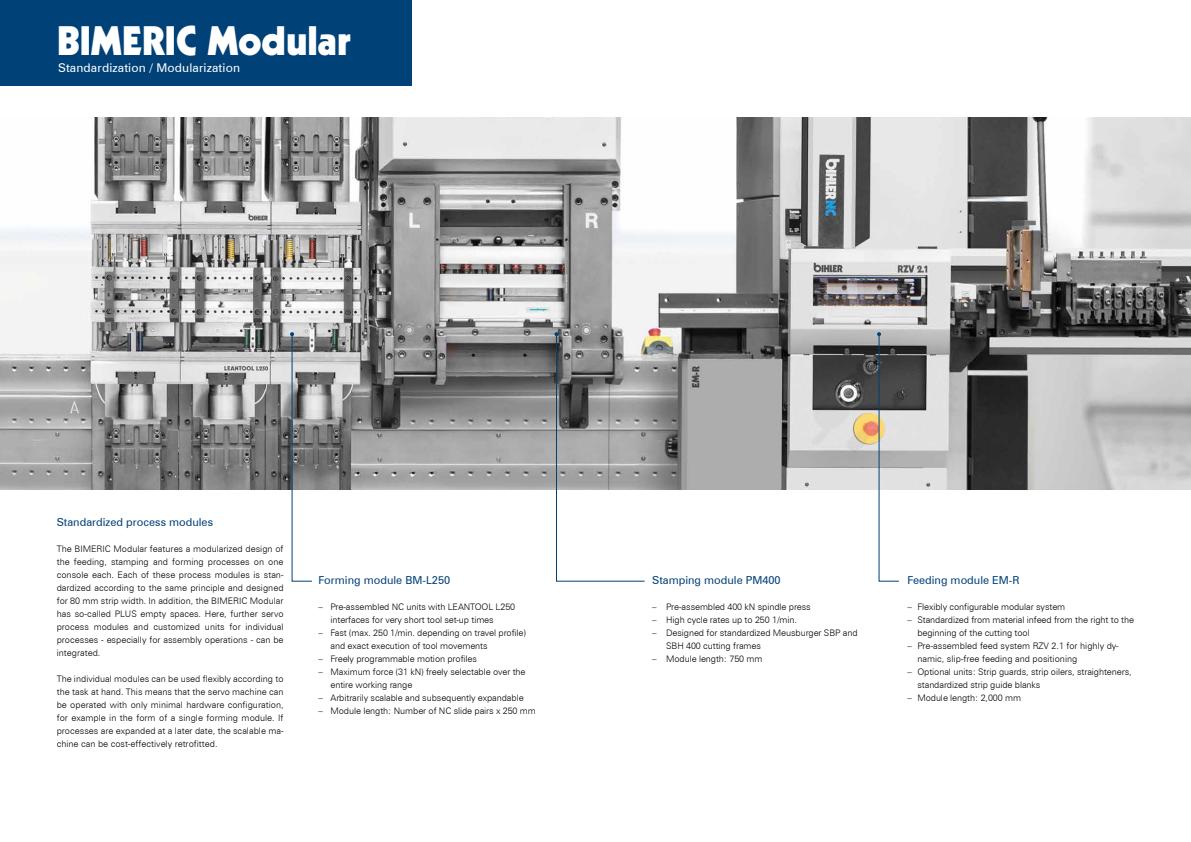
<style>
.page{position:relative;width:1191px;height:842px;background:#fff}
.page>*{position:absolute;margin:0;border:0;box-sizing:border-box;transform-origin:0 0}
.t1{font:900 40px "Kabel";color:#fff}
.t2{font:12px "Zurich BT";letter-spacing:.01em;color:#fff}
.t3{font:11px "Zurich BT";color:#004177}
.t4{font:300 9px/13px "Zurich BT";letter-spacing:-.01em;color:#000}
</style>
<div class="page">
<div style="left:0;top:0;width:411px;height:85px;background:#004177"></div>
<img style="left:0;top:118px;width:1191px;height:372px">
<svg style="left:877px;top:332px;width:23px;height:250px"></svg>
<svg style="left:290px;top:332px;width:23px;height:250px"></svg>
<svg style="left:554px;top:332px;width:91px;height:250px"></svg>
<h1 class="t1" style="left:57px;top:15px;width:296px">BIMERIC Modular</h1>
<h2 class="t2" style="left:58px;top:60px;width:184px">Standardization / Modularization</h2>
<p class="t3" style="left:57px;top:515px;width:158px">Standardized process modules</p>
<p class="t4" style="left:57px;top:542px;width:228px;text-align:justify">The BIMERIC Modular features a modularized design of the feeding, stamping and forming processes on one console each. Each of these process modules is stan&shy;dardized according to the same principle and designed for 80 mm strip width. In addition, the BIMERIC Modular has so-called PLUS empty spaces. Here, further servo process modules and customized units for individual processes - especially for assembly operations - can be integrated.</p>
<p class="t4" style="left:57px;top:672px;width:228px;text-align:justify">The individual modules can be used flexibly according to the task at hand. This means that the servo machine can be operated with only minimal hardware configuration, for example in the form of a single forming module. If processes are expanded at a later date, the scalable ma&shy;chine can be cost-effectively retrofitted.</p>
<p class="t3" style="left:318px;top:573px;width:133px">Forming module BM-L250</p>
<p class="t4" style="left:330px;top:600px;width:186px;text-indent:-12px">– Pre-assembled NC units with LEANTOOL L250 interfaces for very short tool set-up times</p>
<p class="t4" style="left:330px;top:626px;width:197px;text-indent:-12px">– Fast (max. 250 1/min. depending on travel profile) and exact execution of tool movements</p>
<p class="t4" style="left:318px;top:652px;width:160px">– Freely programmable motion profiles</p>
<p class="t4" style="left:330px;top:665px;width:196px;text-indent:-12px">– Maximum force (31 kN) freely selectable over the entire working range</p>
<p class="t4" style="left:318px;top:691px;width:207px">– Arbitrarily scalable and subsequently expandable</p>
<p class="t4" style="left:318px;top:704px;width:219px">– Module length: Number of NC slide pairs x 250 mm</p>
<p class="t3" style="left:652px;top:573px;width:130px">Stamping module PM400</p>
<p class="t4" style="left:652px;top:600px;width:160px">– Pre-assembled 400 kN spindle press</p>
<p class="t4" style="left:652px;top:613px;width:146px">– High cycle rates up to 250 1/min.</p>
<p class="t4" style="left:666px;top:626px;width:193px;text-indent:-14px">– Designed for standardized Meusburger SBP and<br>SBH 400 cutting frames</p>
<p class="t4" style="left:652px;top:652px;width:112px">– Module length: 750 mm</p>
<p class="t3" style="left:907px;top:573px;width:114px">Feeding module EM-R</p>
<p class="t4" style="left:907px;top:600px;width:159px">– Flexibly configurable modular system</p>
<p class="t4" style="left:917px;top:613px;width:218px;text-indent:-10px">– Standardized from material infeed from the right to the beginning of the cutting tool</p>
<p class="t4" style="left:917px;top:639px;width:203px;text-indent:-10px">– Pre-assembled feed system RZV 2.1 for highly dy&shy;namic, slip-free feeding and positioning</p>
<p class="t4" style="left:917px;top:665px;width:216px;text-indent:-10px">– Optional units: Strip guards, strip oilers, straighteners, standardized strip guide blanks</p>
<p class="t4" style="left:907px;top:691px;width:115px">– Module length: 2,000 mm</p>
</div>
